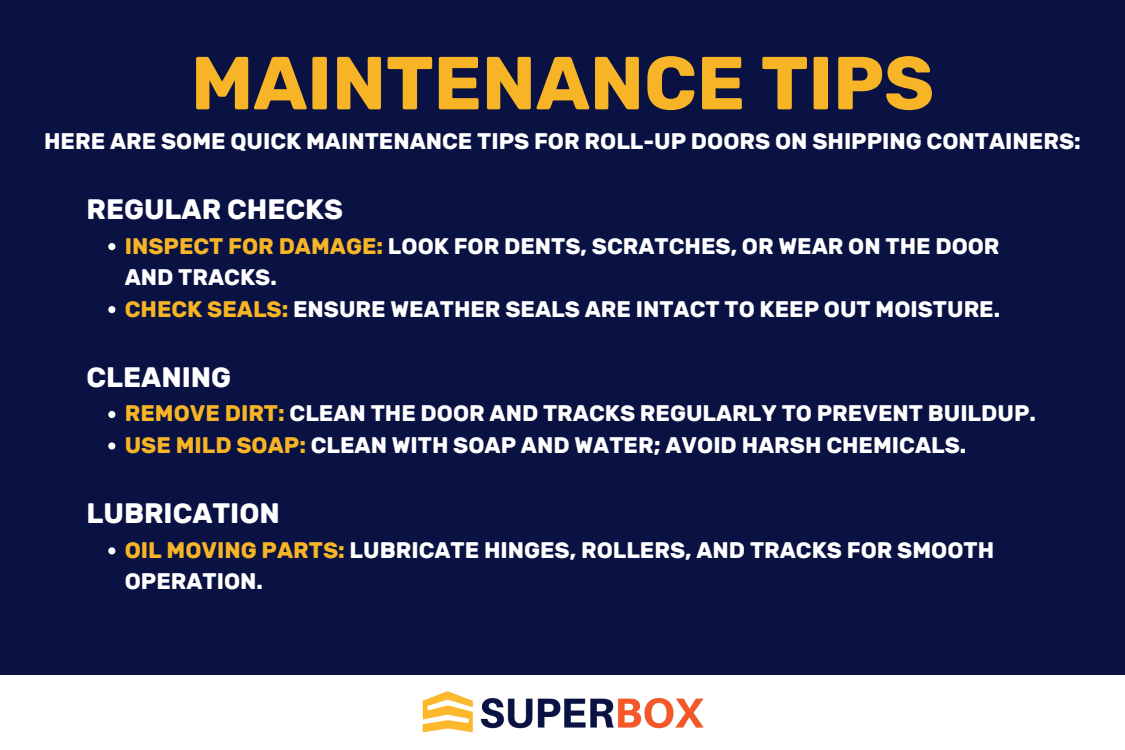
<style>
.page{position:relative;width:1125px;height:750px;background:#091242}
.page>*{position:absolute;margin:0;border:0;box-sizing:border-box;transform-origin:0 0}
.t1{font:700 75px "Rubik";color:#f6b426}
.t2{font:700 28.05px "Rubik";color:#fff}
.t3{font:700 22.5px/31.5px "Rubik";color:#fff}
.s1{color:#f6b426}
</style>
<div class="page">
<div style="left:0;top:675px;width:1125px;height:75px;background:#fff"></div>
<img style="left:422px;top:691px;width:282px;height:42px">
<svg style="left:108px;top:243px;width:7px;height:7px"></svg>
<svg style="left:108px;top:306px;width:7px;height:7px"></svg>
<svg style="left:108px;top:411px;width:7px;height:7px"></svg>
<svg style="left:108px;top:442px;width:7px;height:8px"></svg>
<svg style="left:108px;top:547px;width:7px;height:7px"></svg>
<h1 class="t1" style="left:191px;top:39px;width:745px">MAINTENANCE TIPS</h1>
<h2 class="t3" style="left:44px;top:126px;width:1038px">HERE ARE SOME QUICK MAINTENANCE TIPS FOR ROLL-UP DOORS ON SHIPPING CONTAINERS:</h2>
<p class="t2" style="left:87px;top:193px;width:258px">REGULAR CHECKS</p>
<p class="t3" style="left:125px;top:230px;width:876px"><span class="s1">INSPECT FOR DAMAGE:</span> LOOK FOR DENTS, SCRATCHES, OR WEAR ON THE DOOR<br>AND TRACKS.</p>
<h2 class="t3" style="left:125px;top:293px;width:877px"><span class="s1">CHECK SEALS:</span> ENSURE WEATHER SEALS ARE INTACT TO KEEP OUT MOISTURE.</h2>
<p class="t2" style="left:87px;top:360px;width:146px">CLEANING</p>
<p class="t3" style="left:125px;top:398px;width:913px"><span class="s1">REMOVE DIRT:</span> CLEAN THE DOOR AND TRACKS REGULARLY TO PREVENT BUILDUP.</p>
<h2 class="t3" style="left:125px;top:429px;width:843px"><span class="s1">USE MILD SOAP:</span> CLEAN WITH SOAP AND WATER; AVOID HARSH CHEMICALS.</h2>
<p class="t2" style="left:87px;top:497px;width:195px">LUBRICATION</p>
<p class="t3" style="left:125px;top:534px;width:871px"><span class="s1">OIL MOVING PARTS:</span> LUBRICATE HINGES, ROLLERS, AND TRACKS FOR SMOOTH<br>OPERATION.</p>
</div>
